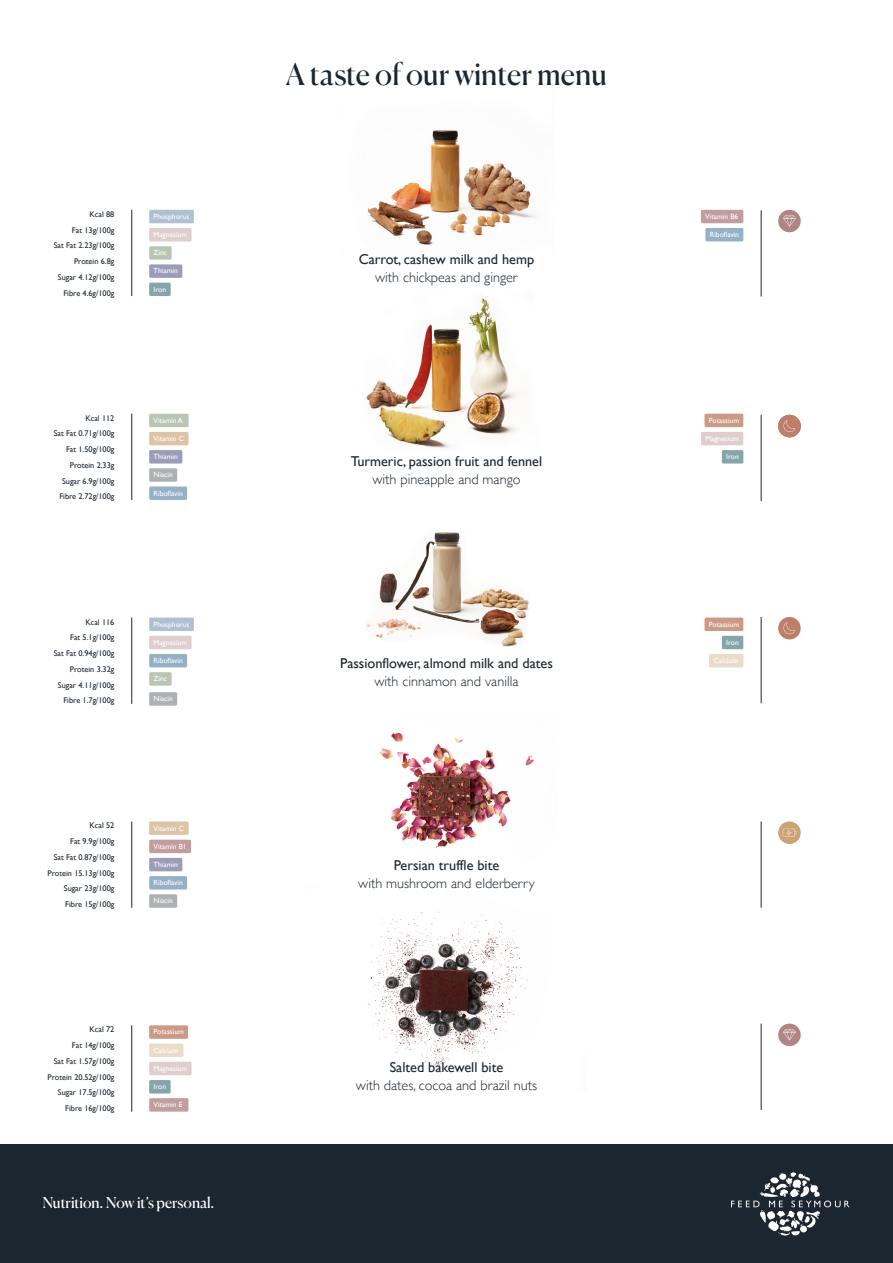
<style>
.page{position:relative;width:893px;height:1263px;background:#fff}
.page>*{position:absolute;margin:0;border:0;box-sizing:border-box;transform-origin:0 0}
.t1{font:30px "Canela";color:#1c2630}
.t2{font:15px "Canela";color:#fff}
.t3{font:14.25px "Gill Sans";color:#1c2630}
.t4{font:300 14.25px "Gill Sans";color:#1c2630}
.t5{font:8.25px/15.8px "Gill Sans";color:#1c2630;text-align:right}
.t6{font:7.5px "Gill Sans";color:#fff}
</style>
<div class="page">
<div style="left:0;top:1145px;width:893px;height:118px;background:#1c2630"></div>
<svg style="left:731px;top:1172px;width:118px;height:64px"></svg>
<hr style="left:131px;top:210px;width:1px;height:86px;background:#1c2630">
<hr style="left:131px;top:414px;width:1px;height:86px;background:#1c2630">
<hr style="left:131px;top:617px;width:1px;height:87px;background:#1c2630">
<hr style="left:131px;top:821px;width:1px;height:87px;background:#1c2630">
<hr style="left:131px;top:1025px;width:1px;height:86px;background:#1c2630">
<hr style="left:761px;top:210px;width:1px;height:87px;background:#1c2630">
<hr style="left:761px;top:415px;width:1px;height:86px;background:#1c2630">
<hr style="left:761px;top:617px;width:1px;height:86px;background:#1c2630">
<hr style="left:761px;top:821px;width:1px;height:87px;background:#1c2630">
<hr style="left:761px;top:1023px;width:1px;height:87px;background:#1c2630">
<img style="left:367px;top:129px;width:169px;height:116px">
<img style="left:366px;top:298px;width:153px;height:151px">
<img style="left:366px;top:532px;width:163px;height:115px">
<img style="left:368px;top:911px;width:160px;height:160px">
<div style="left:778px;top:1023px;width:23px;height:23px;background:#b28585;border-radius:50%"></div>
<svg style="left:783px;top:1029px;width:13px;height:11px"></svg>
<img style="left:379px;top:733px;width:155px;height:115px">
<svg style="left:778px;top:821px;width:23px;height:23px"></svg>
<svg style="left:783px;top:829px;width:13px;height:8px"></svg>
<div style="left:778px;top:210px;width:23px;height:22px;background:#b28585;border-radius:50%"></div>
<svg style="left:783px;top:216px;width:13px;height:11px"></svg>
<div style="left:778px;top:415px;width:23px;height:22px;background:#be7f6a;border-radius:50%"></div>
<svg style="left:783px;top:420px;width:12px;height:12px"></svg>
<div style="left:778px;top:617px;width:23px;height:22px;background:#be7f6a;border-radius:50%"></div>
<svg style="left:783px;top:622px;width:12px;height:12px"></svg>
<div style="left:149px;top:617px;width:45px;height:14px;background:#afc0d1"></div>
<div style="left:149px;top:636px;width:43px;height:13px;background:#e0cece"></div>
<div style="left:149px;top:654px;width:38px;height:13px;background:#95b1c7"></div>
<div style="left:149px;top:672px;width:23px;height:14px;background:#bbc5b4"></div>
<div style="left:149px;top:692px;width:28px;height:14px;background:#adb1b4"></div>
<div style="left:704px;top:617px;width:39px;height:14px;background:#cb9986"></div>
<div style="left:722px;top:636px;width:21px;height:13px;background:#84a5aa"></div>
<div style="left:709px;top:654px;width:34px;height:13px;background:#ebdcca"></div>
<div style="left:149px;top:414px;width:40px;height:13px;background:#bbc5b4"></div>
<div style="left:149px;top:450px;width:33px;height:13px;background:#9c9cb8"></div>
<div style="left:149px;top:432px;width:40px;height:13px;background:#ddc4a7"></div>
<div style="left:149px;top:468px;width:28px;height:14px;background:#adb1b4"></div>
<div style="left:149px;top:486px;width:38px;height:14px;background:#95b1c7"></div>
<div style="left:704px;top:414px;width:39px;height:13px;background:#cb9986"></div>
<div style="left:701px;top:432px;width:42px;height:13px;background:#e0cece"></div>
<div style="left:722px;top:450px;width:21px;height:13px;background:#84a5aa"></div>
<div style="left:149px;top:210px;width:45px;height:13px;background:#afc0d1"></div>
<div style="left:149px;top:228px;width:43px;height:13px;background:#e0cece"></div>
<div style="left:149px;top:246px;width:23px;height:14px;background:#bbc5b4"></div>
<div style="left:149px;top:264px;width:33px;height:14px;background:#9c9cb8"></div>
<div style="left:149px;top:283px;width:22px;height:13px;background:#84a5aa"></div>
<div style="left:701px;top:210px;width:42px;height:13px;background:#c19d9d"></div>
<div style="left:705px;top:228px;width:38px;height:13px;background:#95b1c7"></div>
<div style="left:149px;top:821px;width:40px;height:14px;background:#ddc4a7"></div>
<div style="left:149px;top:840px;width:42px;height:13px;background:#c19d9d"></div>
<div style="left:149px;top:858px;width:33px;height:13px;background:#9c9cb8"></div>
<div style="left:149px;top:876px;width:38px;height:13px;background:#95b1c7"></div>
<div style="left:149px;top:894px;width:28px;height:14px;background:#adb1b4"></div>
<div style="left:149px;top:1025px;width:39px;height:14px;background:#cb9986"></div>
<div style="left:149px;top:1043px;width:34px;height:14px;background:#ebdcca"></div>
<div style="left:149px;top:1062px;width:43px;height:13px;background:#e0cece"></div>
<div style="left:149px;top:1080px;width:22px;height:13px;background:#84a5aa"></div>
<div style="left:149px;top:1098px;width:39px;height:13px;background:#c19d9d"></div>
<p class="t5" style="left:54px;top:206px;width:62px">Kcal 88<br>Fat 13g/100g<br>Sat Fat 2.23g/100g<br>Protein 6.8g<br>Sugar 4.12g/100g<br>Fibre 4.6g/100g</p>
<p class="t6" style="left:154px;top:212px;width:37px">Phosphorus</p>
<p class="t6" style="left:154px;top:230px;width:35px">Magnesium</p>
<p class="t6" style="left:154px;top:248px;width:15px">Zinc</p>
<p class="t6" style="left:154px;top:266px;width:26px">Thiamin</p>
<p class="t6" style="left:154px;top:285px;width:14px">Iron</p>
<p class="t5" style="left:54px;top:410px;width:62px">Kcal 112<br>Sat Fat 0.71g/100g<br>Fat 1.50g/100g<br>Protein 2.33g<br>Sugar 6.9g/100g<br>Fibre 2.72g/100g</p>
<p class="t6" style="left:154px;top:416px;width:31px">Vitamin A</p>
<p class="t6" style="left:154px;top:452px;width:26px">Thiamin</p>
<p class="t6" style="left:154px;top:434px;width:32px">Vitamin C</p>
<p class="t6" style="left:154px;top:470px;width:21px">Niacin</p>
<p class="t6" style="left:154px;top:489px;width:31px">Riboflavin</p>
<p class="t5" style="left:54px;top:614px;width:62px">Kcal 116<br>Fat 5.1g/100g<br>Sat Fat 0.94g/100g<br>Protein 3.32g<br>Sugar 4.11g/100g<br>Fibre 1.7g/100g</p>
<p class="t6" style="left:154px;top:620px;width:37px">Phosphorus</p>
<p class="t6" style="left:154px;top:638px;width:35px">Magnesium</p>
<p class="t6" style="left:154px;top:656px;width:31px">Riboflavin</p>
<p class="t6" style="left:154px;top:674px;width:15px">Zinc</p>
<p class="t6" style="left:154px;top:694px;width:21px">Niacin</p>
<p class="t5" style="left:48px;top:818px;width:68px">Kcal 52<br>Fat 9.9g/100g<br>Sat Fat 0.87g/100g<br>Protein 15.13g/100g<br>Sugar 23g/100g<br>Fibre 15g/100g</p>
<p class="t6" style="left:154px;top:823px;width:32px">Vitamin C</p>
<p class="t6" style="left:154px;top:842px;width:35px">Vitamin B1</p>
<p class="t6" style="left:154px;top:860px;width:26px">Thiamin</p>
<p class="t6" style="left:154px;top:878px;width:31px">Riboflavin</p>
<p class="t6" style="left:154px;top:896px;width:21px">Niacin</p>
<p class="t5" style="left:48px;top:1021px;width:68px">Kcal 72<br>Fat 14g/100g<br>Sat Fat 1.57g/100g<br>Protein 20.52g/100g<br>Sugar 17.5g/100g<br>Fibre 16g/100g</p>
<p class="t6" style="left:154px;top:1027px;width:32px">Potassium</p>
<p class="t6" style="left:154px;top:1046px;width:26px">Calcium</p>
<p class="t6" style="left:154px;top:1064px;width:35px">Magnesium</p>
<p class="t6" style="left:154px;top:1082px;width:14px">Iron</p>
<p class="t6" style="left:154px;top:1100px;width:30px">Vitamin E</p>
<h2 class="t2" style="left:43px;top:1191px;width:173px">Nutrition. Now it’s personal.</h2>
<h1 class="t1" style="left:286px;top:51px;width:323px">A taste of our winter menu</h1>
<h3 class="t3" style="left:359px;top:251px;width:177px">Carrot, cashew milk and hemp</h3>
<h3 class="t4" style="left:375px;top:266px;width:144px">with chickpeas and ginger</h3>
<h3 class="t3" style="left:351px;top:453px;width:193px">Turmeric, passion fruit and fennel</h3>
<h3 class="t4" style="left:372px;top:468px;width:150px">with pineapple and mango</h3>
<h3 class="t3" style="left:340px;top:655px;width:214px">Passionflower, almond milk and dates</h3>
<h3 class="t4" style="left:375px;top:670px;width:145px">with cinnamon and vanilla</h3>
<h3 class="t3" style="left:394px;top:857px;width:107px">Persian truffle bite</h3>
<h3 class="t4" style="left:358px;top:872px;width:178px">with mushroom and elderberry</h3>
<h3 class="t3" style="left:390px;top:1059px;width:115px">Salted bakewell bite</h3>
<h3 class="t4" style="left:356px;top:1074px;width:183px">with dates, cocoa and brazil nuts</h3>
<p class="t6" style="left:705px;top:212px;width:35px">Vitamin B6</p>
<p class="t6" style="left:710px;top:230px;width:31px">Riboflavin</p>
<p class="t6" style="left:709px;top:416px;width:32px">Potassium</p>
<p class="t6" style="left:705px;top:434px;width:35px">Magnesium</p>
<p class="t6" style="left:726px;top:452px;width:14px">Iron</p>
<p class="t6" style="left:709px;top:620px;width:32px">Potassium</p>
<p class="t6" style="left:726px;top:638px;width:14px">Iron</p>
<p class="t6" style="left:713px;top:656px;width:26px">Calcium</p>
</div>
